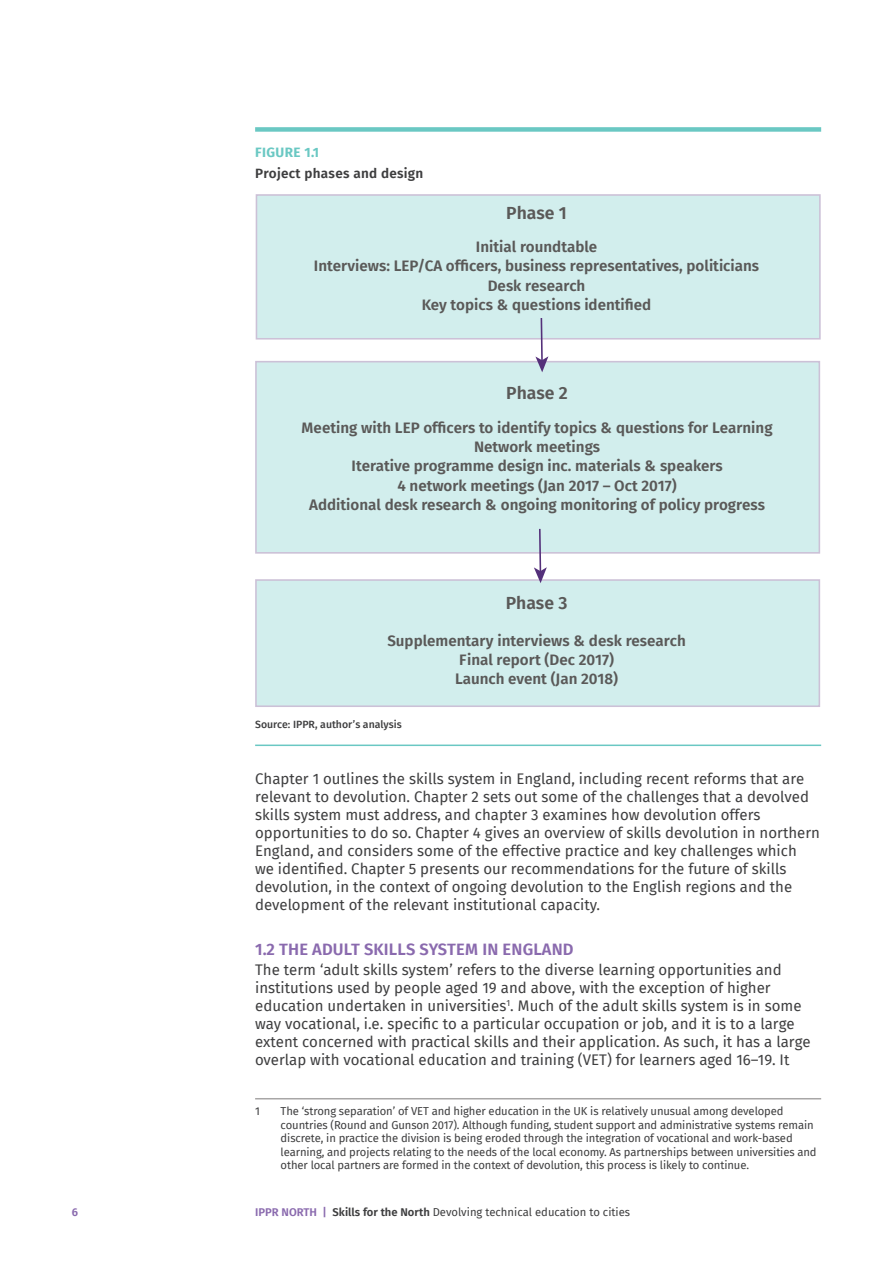
<style>
.page{position:relative;width:893px;height:1263px;background:#fff}
.page>*{position:absolute;margin:0;border:0;box-sizing:border-box;transform-origin:0 0}
.t1{font:600 17.55px "Fira Sans";color:#5a5958}
.t2{font:600 16.5px "Fira Sans";letter-spacing:.01em;color:#8a6aae}
.t3{font:600 15.15px/19.2px "Fira Sans";color:#5a5958;text-align:center}
.t4{font:15px/18px "Fira Sans";color:#3e3e3f}
.t5{font:600 13.5px "Fira Sans";letter-spacing:.02em;color:#3e3e3f}
.t6{font:700 13.5px "Fira Sans";letter-spacing:.03em;color:#6ac8c3}
.t7{font:11.25px/13.5px "Fira Sans";letter-spacing:-.01em;color:#3e3e3f}
.t8{font:600 11.25px "Fira Sans";color:#8a6aae}
.t9{font:500 10.5px "Fira Sans";color:#3e3e3f}
.s1{font-weight:600;color:#8a6aae}
.s2{font-weight:600}
</style>
<div class="page">
<div style="left:255px;top:127px;width:566px;height:5px;background:#6ac8c3"></div>
<hr style="left:255px;top:744px;width:566px;height:2px;background:#6ac8c3">
<div style="left:256px;top:362px;width:563px;height:191px;background:#d2eeed"></div>
<div style="left:256px;top:195px;width:564px;height:144px;background:#d2eeed"></div>
<div style="left:256px;top:580px;width:563px;height:126px;background:#d2eeed"></div>
<svg style="left:535px;top:318px;width:13px;height:54px"></svg>
<svg style="left:534px;top:528px;width:13px;height:55px"></svg>
<hr style="left:255px;top:1098px;width:566px;height:1px;background:#a8a6a6">
<p class="t6" style="left:255px;top:141px;width:65px">FIGURE 1.1</p>
<p class="t5" style="left:255px;top:162px;width:170px">Project phases and design</p>
<p class="t1" style="left:506px;top:198px;width:62px">Phase 1</p>
<p class="t3" style="left:314px;top:236px;width:447px">Initial roundtable<br>Interviews: LEP/CA officers, business representatives, politicians Desk research<br>Key topics &amp; questions identified</p>
<p class="t1" style="left:506px;top:379px;width:63px">Phase 2</p>
<p class="t3" style="left:302px;top:417px;width:472px">Meeting with LEP officers to identify topics &amp; questions for Learning Network meetings<br>Iterative programme design inc. materials &amp; speakers<br>4 network meetings (Jan 2017 – Oct 2017)<br>Additional desk research &amp; ongoing monitoring of policy progress</p>
<p class="t1" style="left:506px;top:588px;width:63px">Phase 3</p>
<p class="t3" style="left:387px;top:630px;width:300px">Supplementary interviews &amp; desk research<br>Final report (Dec 2017)<br>Launch event (Jan 2018)</p>
<p class="t9" style="left:255px;top:715px;width:148px">Source: IPPR, author’s analysis</p>
<p class="t4" style="left:255px;top:769px;width:566px">Chapter 1 outlines the skills system in England, including recent reforms that are relevant to devolution. Chapter 2 sets out some of the challenges that a devolved skills system must address, and chapter 3 examines how devolution offers opportunities to do so. Chapter 4 gives an overview of skills devolution in northern England, and considers some of the effective practice and key challenges which<br>we identified. Chapter 5 presents our recommendations for the future of skills devolution, in the context of ongoing devolution to the English regions and the development of the relevant institutional capacity.</p>
<p class="t2" style="left:255px;top:935px;width:320px">1.2 THE ADULT SKILLS SYSTEM IN ENGLAND</p>
<p class="t4" style="left:255px;top:960px;width:557px">The term ‘adult skills system’ refers to the diverse learning opportunities and institutions used by people aged 19 and above, with the exception of higher education undertaken in universities<sup>1</sup>. Much of the adult skills system is in some way vocational, i.e. specific to a particular occupation or job, and it is to a large extent concerned with practical skills and their application. As such, it has a large overlap with vocational education and training (VET) for learners aged 16–19. It</p>
<p class="t7" style="left:255px;top:1104px;width:6px">1</p>
<p class="t7" style="left:281px;top:1104px;width:537px">The ‘strong separation’ of VET and higher education in the UK is relatively unusual among developed countries (Round and Gunson 2017). Although funding, student support and administrative systems remain discrete, in practice the division is being eroded through the integration of vocational and work-based learning, and projects relating to the needs of the local economy. As partnerships between universities and other local partners are formed in the context of devolution, this process is likely to continue.</p>
<p class="t8" style="left:72px;top:1203px;width:8px">6</p>
<p class="t7" style="left:255px;top:1205px;width:377px"><span class="s1">IPPR NORTH |</span> <span class="s2">Skills for the North</span> Devolving technical education to cities</p>
</div>
